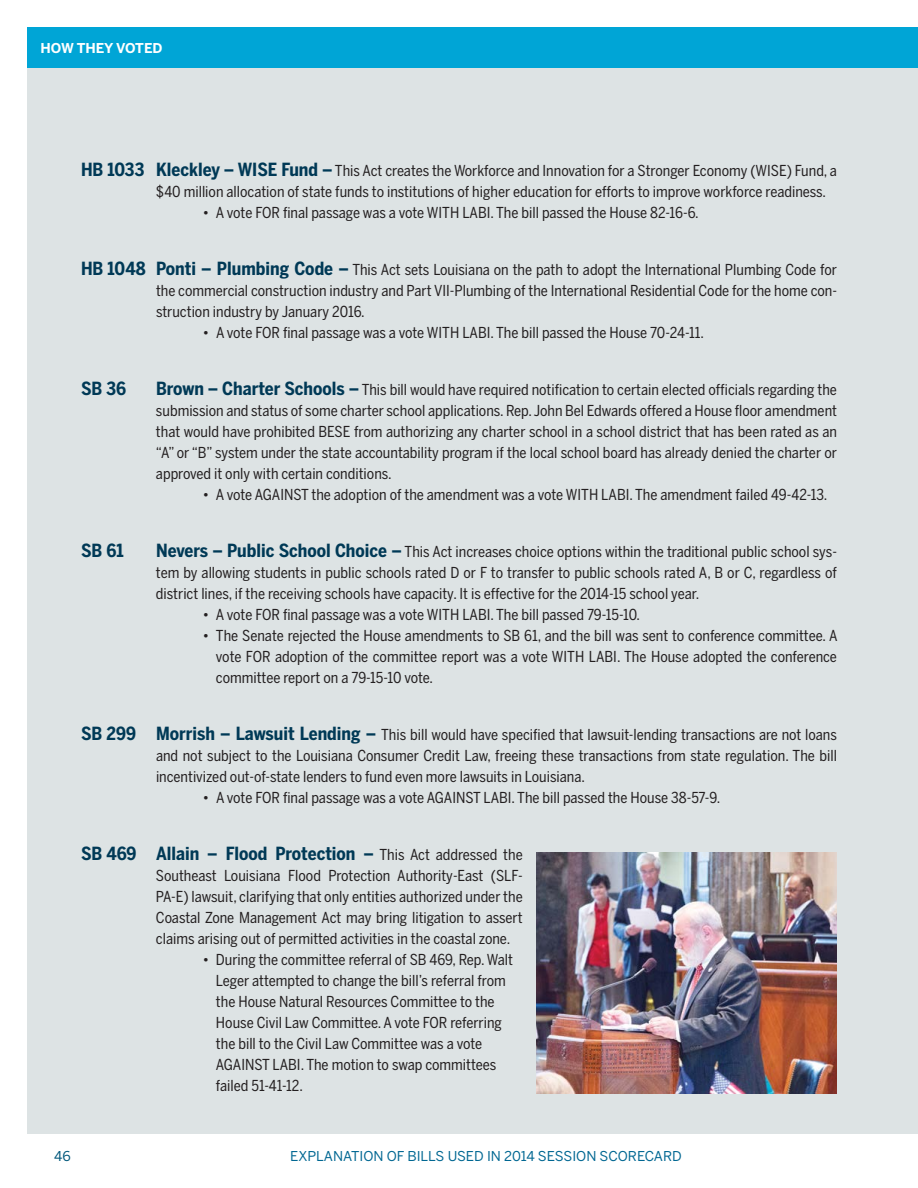
<style>
.page{position:relative;width:918px;height:1188px;background:#fff}
.page>*{position:absolute;margin:0;border:0;box-sizing:border-box;transform-origin:0 0}
.t1{font:700 18px "Benton Sans Cond";color:#003956}
.t2{font:15px/21px "Benton Sans Cond";color:#231f20;text-align:justify}
.t3{font:13.5px "Benton Sans";color:#006792}
.t4{font:700 13.5px "Benton Sans";color:#fff}
.t5{font:13.5px "Benton Sans";color:#00577b}
.s1{font-weight:700;font-size:18px;color:#003956}
.s2{font-weight:400;font-size:15px;color:#231f20}
</style>
<div class="page">
<div style="left:27px;top:27px;width:891px;height:1107px;background:#dde3e4"></div>
<div style="left:27px;top:27px;width:891px;height:41px;background:#00a5d6"></div>
<img style="left:536px;top:852px;width:301px;height:241px">
<p class="t4" style="left:40px;top:40px;width:124px">HOW THEY VOTED</p>
<p class="t2" style="left:156px;top:160px;width:683px;text-indent:-75px"><span class="s1">HB 1033 Kleckley – WISE Fund –</span> This Act creates the Workforce and Innovation for a Stronger Economy (WISE) Fund, a $40 million allocation of state funds to institutions of higher education for efforts to improve workforce readiness.</p>
<p class="t2" style="left:202px;top:202px;width:498px">• A vote FOR final passage was a vote WITH LABI. The bill passed the House 82-16-6.</p>
<p class="t2" style="left:156px;top:259px;width:683px;text-indent:-75px"><span class="s1">HB 1048 Ponti – Plumbing Code –</span> This Act sets Louisiana on the path to adopt the International Plumbing Code for the commercial construction industry and Part VII-Plumbing of the International Residential Code for the home con&shy;struction industry by January 2016.</p>
<p class="t2" style="left:203px;top:322px;width:503px">• A vote FOR final passage was a vote WITH LABI. The bill passed the House 70-24-11.</p>
<p class="t1" style="left:81px;top:378px;width:47px">SB 36</p>
<p class="t2" style="left:156px;top:379px;width:683px"><span class="s1">Brown – Charter Schools –</span> This bill would have required notification to certain elected officials regarding the submission and status of some charter school applications. Rep. John Bel Edwards offered a House floor amendment that would have prohibited BESE from authorizing any charter school in a school district that has been rated as an “A” or “B” system under the state accountability program if the local school board has already denied the charter or approved it only with certain conditions.</p>
<p class="t2" style="left:202px;top:484px;width:626px">• A vote AGAINST the adoption of the amendment was a vote WITH LABI. The amendment failed 49-42-13.</p>
<p class="t1" style="left:81px;top:540px;width:44px">SB 61</p>
<p class="t2" style="left:156px;top:541px;width:683px"><span class="s1">Nevers – Public School Choice –</span> This Act increases choice options within the traditional public school sys&shy;tem by allowing students in public schools rated D or F to transfer to public schools rated A, B or C, regardless of district lines, if the receiving schools have capacity. It is effective for the 2014-15 school year.</p>
<p class="t2" style="left:202px;top:604px;width:439px">• A vote FOR final passage was a vote WITH LABI. The bill passed 79-15-10.</p>
<p class="t2" style="left:216px;top:625px;width:623px;text-indent:-14px">• The Senate rejected the House amendments to SB 61, and the bill was sent to conference committee. A vote FOR adoption of the committee report was a vote WITH LABI. The House adopted the conference committee report on a 79-15-10 vote.</p>
<p class="t2" style="left:156px;top:724px;width:683px;text-indent:-75px"><span class="s1">SB 299 Morrish – Lawsuit Lending –</span> This bill would have specified that lawsuit-lending transactions are not loans and not subject to the Louisiana Consumer Credit Law, freeing these transactions from state regulation. The bill incentivized out-of-state lenders to fund even more lawsuits in Louisiana.</p>
<p class="t2" style="left:203px;top:787px;width:519px">• A vote FOR final passage was a vote AGAINST LABI. The bill passed the House 38-57-9.</p>
<p class="t1" style="left:81px;top:843px;width:443px">SB 469 Allain – Flood Protection – <span class="s2">This Act addressed the</span></p>
<p class="t2" style="left:156px;top:865px;width:368px">Southeast Louisiana Flood Protection Authority-East (SLF-PA-E) lawsuit, clarifying that only entities authorized under the Coastal Zone Management Act may bring litigation to assert claims arising out of permitted activities in the coastal zone.</p>
<p class="t2" style="left:216px;top:949px;width:299px;text-align:left;text-indent:-13px">• During the committee referral of SB 469, Rep. Walt Leger attempted to change the bill’s referral from the House Natural Resources Committee to the House Civil Law Committee. A vote FOR referring the bill to the Civil Law Committee was a vote AGAINST LABI. The motion to swap committees failed 51-41-12.</p>
<p class="t5" style="left:54px;top:1148px;width:18px">46</p>
<p class="t3" style="left:290px;top:1148px;width:393px">EXPLANATION OF BILLS USED IN 2014 SESSION SCORECARD</p>
</div>
